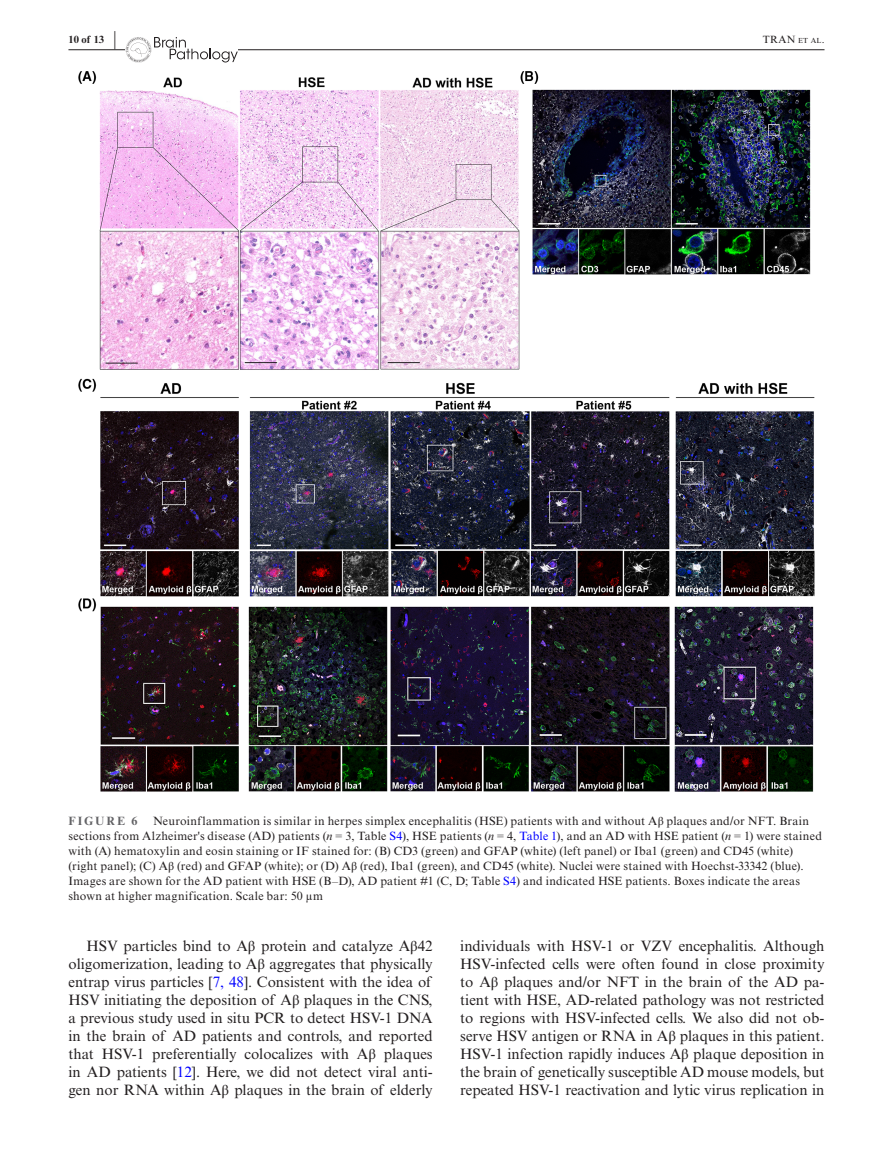
<style>
.page{position:relative;width:893px;height:1174px;background:#fff}
.page>*{position:absolute;margin:0;border:0;box-sizing:border-box;transform-origin:0 0}
.t1{font:15px/18px "Times New Roman MT Std";color:#231f20;text-align:justify}
.t2{font:12px/15px "Times New Roman MT Std";letter-spacing:.02em;color:#231f20}
.t3{font:700 12px "Times New Roman MT Std";letter-spacing:.175em;color:#636366}
.t4{font:10.5px "Times New Roman MT Std";color:#231f20}
.t5{font:700 10.5px "Times New Roman MT Std";color:#231f20}
.s1{font-size:20.25px}
.s2{font-size:7.35px}
.s3{font-family:"STIX"}
.s4{font-style:italic}
.s5{font-family:"Times New Roman"}
.s6{color:#00f}
</style>
<div class="page">
<hr style="left:68px;top:49px;width:756px;height:1px;background:#231f20">
<svg style="left:126px;top:37px;width:112px;height:25px"></svg>
<img style="left:78px;top:71px;width:737px;height:721px">
<p class="t5" style="left:68px;top:33px;width:49px">10 of 13 <span class="s1">|</span></p>
<p class="t4" style="left:763px;top:33px;width:63px">TRAN <span class="s2">et al</span>.</p>
<p class="t2" style="left:68px;top:814px;width:755px;text-indent:85px">Neuroinflammation is similar in herpes simplex encephalitis (HSE) patients with and without A<span class="s3">β</span> plaques and/or NFT. Brain sections from Alzheimer's disease (AD) patients (<span class="s4">n</span> <span class="s5">=</span> 3, Table <span class="s6">S4</span>), HSE patients (<span class="s4">n</span> <span class="s5">=</span> 4, <span class="s6">Table 1</span>), and an AD with HSE patient (<span class="s4">n</span> <span class="s5">=</span> 1) were stained with (A) hematoxylin and eosin staining or IF stained for: (B) CD3 (green) and GFAP (white) (left panel) or Iba1 (green) and CD45 (white) (right panel); (C) A<span class="s3">β</span> (red) and GFAP (white); or (D) A<span class="s3">β</span> (red), Iba1 (green), and CD45 (white). Nuclei were stained with Hoechst-33342 (blue).<br>Images are shown for the AD patient with HSE (B–D), AD patient #1 (C, D; Table <span class="s6">S4</span>) and indicated HSE patients. Boxes indicate the areas shown at higher magnification. Scale bar: 50 <span class="s5">µ</span>m</p>
<p class="t3" style="left:68px;top:814px;width:71px">FIGURE 6</p>
<p class="t1" style="left:68px;top:937px;width:366px;text-indent:18px">HSV particles bind to A<span class="s3">β</span> protein and catalyze A<span class="s3">β</span>42 oligomerization, leading to A<span class="s3">β</span> aggregates that physically entrap virus particles [<span class="s6">7, 48</span>]. Consistent with the idea of HSV initiating the deposition of A<span class="s3">β</span> plaques in the CNS, a previous study used in situ PCR to detect HSV-1 DNA in the brain of AD patients and controls, and reported that HSV-1 preferentially colocalizes with A<span class="s3">β</span> plaques in AD patients [<span class="s6">12</span>]. Here, we did not detect viral anti&shy;gen nor RNA within A<span class="s3">β</span> plaques in the brain of elderly</p>
<p class="t1" style="left:460px;top:937px;width:366px">individuals with HSV-1 or VZV encephalitis. Although HSV-infected cells were often found in close proximity to A<span class="s3">β</span> plaques and/or NFT in the brain of the AD pa&shy;tient with HSE, AD-related pathology was not restricted to regions with HSV-infected cells. We also did not ob&shy;serve HSV antigen or RNA in A<span class="s3">β</span> plaques in this patient.<br>HSV-1 infection rapidly induces A<span class="s3">β</span> plaque deposition in the brain of genetically susceptible AD mouse models, but repeated HSV-1 reactivation and lytic virus replication in</p>
</div>
